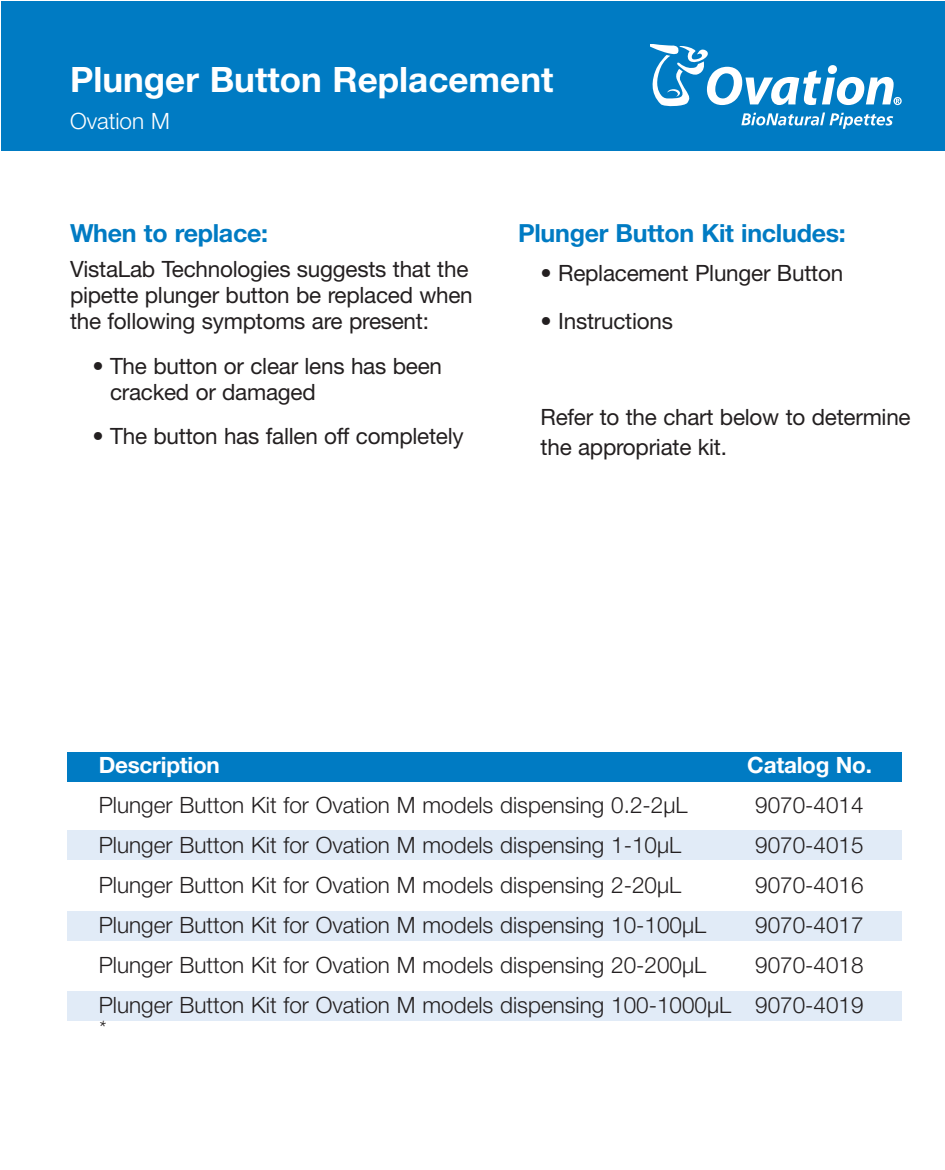
<style>
.page{position:relative;width:945px;height:1170px;background:#fff}
.page>*{position:absolute;margin:0;border:0;box-sizing:border-box;transform-origin:0 0}
.t1{font:700 35px "Helvetica Neue LT Std";color:#fff}
.t2{font:700 25px "Helvetica Neue LT Std";letter-spacing:-.01em;color:#007bc3}
.t3{font:300 22.5px/40px "Helvetica Neue LT Std";color:#231f20;text-align:right}
.t4{font:22.5px/26.2px "Helvetica Neue LT Std";letter-spacing:-.01em;color:#231f20}
.t5{font:700 22.5px "Helvetica Neue LT Std";letter-spacing:-.01em;color:#fff}
.t6{font:300 22.5px "Helvetica Neue LT Std";color:#fff}
.t7{font:italic 300 20px "Helvetica Neue LT Std";color:#231f20}
</style>
<div class="page">
<div style="left:68px;top:830px;width:834px;height:30px;background:#e1ebf7"></div>
<div style="left:68px;top:752px;width:834px;height:30px;background:#007bc3"></div>
<div style="left:68px;top:911px;width:834px;height:30px;background:#e1ebf7"></div>
<div style="left:68px;top:991px;width:834px;height:30px;background:#e1ebf7"></div>
<div style="left:2px;top:2px;width:943px;height:149px;background:#007bc3"></div>
<svg style="left:650px;top:45px;width:252px;height:62px"></svg>
<svg style="left:741px;top:113px;width:152px;height:16px"></svg>
<h1 class="t1" style="left:70px;top:67px;width:485px">Plunger Button Replacement</h1>
<p class="t6" style="left:70px;top:113px;width:101px">Ovation M</p>
<p class="t2" style="left:70px;top:224px;width:200px">When to replace:</p>
<p class="t4" style="left:70px;top:258px;width:404px">VistaLab Technologies suggests that the pipette plunger button be replaced when the following symptoms are present:</p>
<p class="t4" style="left:110px;top:355px;width:334px;text-indent:-18px">• The button or clear lens has been cracked or damaged</p>
<p class="t4" style="left:92px;top:425px;width:373px">• The button has fallen off completely</p>
<p class="t2" style="left:518px;top:224px;width:329px">Plunger Button Kit includes:</p>
<p class="t4" style="left:541px;top:262px;width:304px">• Replacement Plunger Button</p>
<p class="t4" style="left:541px;top:310px;width:134px">• Instructions</p>
<p class="t4" style="left:541px;top:404px;width:372px;line-height:30px">Refer to the chart below to determine the appropriate kit.</p>
<p class="t5" style="left:99px;top:757px;width:123px">Description</p>
<p class="t5" style="left:747px;top:757px;width:126px">Catalog No.</p>
<p class="t3" style="left:99px;top:787px;width:590px">Plunger Button Kit for Ovation M models dispensing 0.2-2µL</p>
<p class="t3" style="left:755px;top:787px;width:110px">9070-4014</p>
<p class="t3" style="left:99px;top:827px;width:584px">Plunger Button Kit for Ovation M models dispensing 1-10µL</p>
<p class="t3" style="left:755px;top:827px;width:110px">9070-4015</p>
<p class="t3" style="left:99px;top:867px;width:584px">Plunger Button Kit for Ovation M models dispensing 2-20µL</p>
<p class="t3" style="left:755px;top:867px;width:110px">9070-4016</p>
<p class="t3" style="left:99px;top:907px;width:609px">Plunger Button Kit for Ovation M models dispensing 10-100µL</p>
<p class="t3" style="left:755px;top:907px;width:110px">9070-4017</p>
<p class="t3" style="left:99px;top:947px;width:609px">Plunger Button Kit for Ovation M models dispensing 20-200µL</p>
<p class="t3" style="left:99px;top:947px;width:766px">9070-4018<br>Plunger Button Kit for Ovation M models dispensing 100-1000µL 9070-4019</p>
<p class="t7" style="left:99px;top:1021px;width:9px">*</p>
</div>
